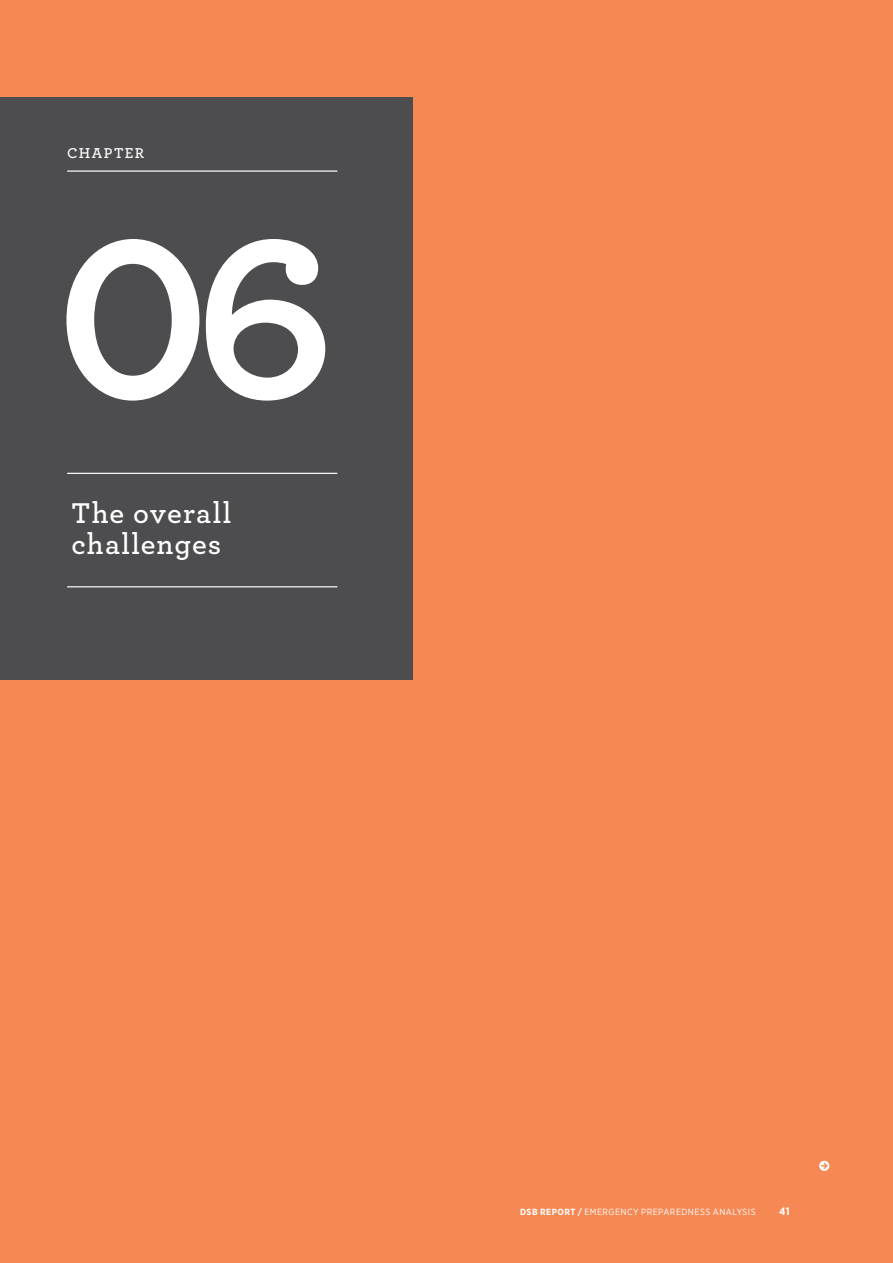
<style>
.page{position:relative;width:893px;height:1263px;background:#f68854}
.page>*{position:absolute;margin:0;border:0;box-sizing:border-box;transform-origin:0 0}
.t1{font:700 237px "Archer";color:#fff}
.t2{font:600 30px/31.5px "Archer";letter-spacing:.04em;color:#fff}
.t3{font:600 15px "Archer";letter-spacing:.095em;color:#fff}
.t4{font:700 10.8px "Gotham Narrow";color:#fff}
.t5{font:9px "Gotham Narrow";letter-spacing:.05em;color:#fff}
.s1{font-weight:700}
</style>
<div class="page">
<div style="left:0;top:97px;width:412px;height:583px;background:#4d4d4f"></div>
<svg style="left:819px;top:1161px;width:10px;height:10px"></svg>
<hr style="left:67px;top:170px;width:270px;height:2px;background:#fff">
<hr style="left:67px;top:473px;width:270px;height:1px;background:#fff">
<hr style="left:67px;top:586px;width:270px;height:1px;background:#fff">
<h3 class="t3" style="left:67px;top:141px;width:79px">CHAPTER</h3>
<h1 class="t1" style="left:54px;top:132px;width:280px">06</h1>
<h2 class="t2" style="left:71px;top:495px;width:161px">The overall challenges</h2>
<p class="t5" style="left:520px;top:1206px;width:237px"><span class="s1">DSB REPORT /</span> EMERGENCY PREPAREDNESS ANALYSIS</p>
<p class="t4" style="left:779px;top:1204px;width:12px">41</p>
</div>
